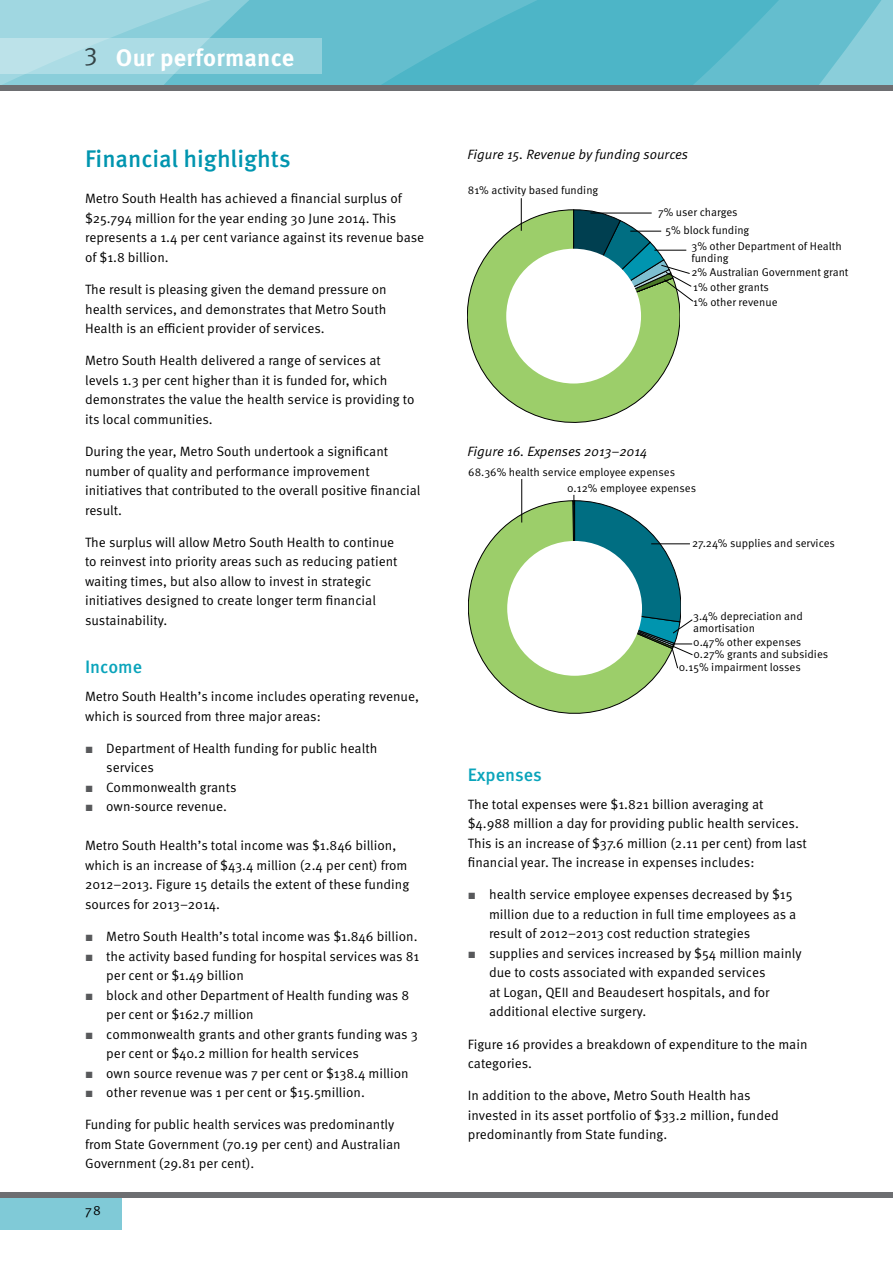
<style>
.page{position:relative;width:893px;height:1263px;background:#fff}
.page>*{position:absolute;margin:0;border:0;box-sizing:border-box;transform-origin:0 0}
.t1{font:500 24px "Meta OT";color:#0095af}
.t2{font:700 24px "Meta OT";letter-spacing:.01em;color:#fff}
.t3{font:500 18px "Meta OT";color:#0aa4bb}
.t4{font:13.5px/19.5px "Meta OT Norm";color:#000}
.t5{font:13.5px "Meta OT Norm Ita";color:#000}
.t6{font:11.25px/12px "Meta OT Norm";color:#000}
.s1{font-family:"Arial";color:#58595b}
</style>
<div class="page">
<div style="left:0;top:1195px;width:121px;height:35px;background:#80cad7"></div>
<div style="left:0;top:1192px;width:893px;height:6px;background:#6d6e71"></div>
<svg style="left:0;top:0;width:401px;height:85px;background:#7cc8d5"></svg>
<svg style="left:401px;top:0;width:492px;height:85px;background:#5abacb"></svg>
<div style="left:0;top:39px;width:321px;height:35px;background:linear-gradient(to right,#bfe4eb,#8aceda)"></div>
<div style="left:0;top:85px;width:893px;height:6px;background:#6d6e71"></div>
<svg style="left:467px;top:210px;width:213px;height:212px"></svg>
<div style="left:506px;top:249px;width:135px;height:134px;background:#fff;border-radius:50%"></div>
<hr style="left:521px;top:198px;width:1px;height:33px;background:#000">
<svg style="left:574px;top:210px;width:120px;height:106px"></svg>
<hr style="left:521px;top:479px;width:1px;height:43px;background:#000">
<svg style="left:468px;top:495px;width:225px;height:218px"></svg>
<h1 class="t2" style="left:85px;top:42px;width:211px"><sup>3</sup> Our performance</h1>
<h1 class="t1" style="left:85px;top:144px;width:207px">Financial highlights</h1>
<p class="t4" style="left:85px;top:189px;width:341px">Metro South Health has achieved a financial surplus of $25.794 million for the year ending 30 June 2014. This represents a 1.4 per cent variance against its revenue base of $1.8 billion.</p>
<p class="t4" style="left:85px;top:280px;width:303px;text-align:justify">The result is pleasing given the demand pressure on health services, and demonstrates that Metro South Health is an efficient provider of services.</p>
<p class="t4" style="left:85px;top:351px;width:331px">Metro South Health delivered a range of services at levels 1.3 per cent higher than it is funded for, which demonstrates the value the health service is providing to its local communities.</p>
<p class="t4" style="left:85px;top:442px;width:337px">During the year, Metro South undertook a significant number of quality and performance improvement initiatives that contributed to the overall positive financial result.</p>
<p class="t4" style="left:85px;top:533px;width:314px">The surplus will allow Metro South Health to continue to reinvest into priority areas such as reducing patient waiting times, but also allow to invest in strategic initiatives designed to create longer term financial sustainability.</p>
<h2 class="t3" style="left:85px;top:656px;width:59px">Income</h2>
<p class="t4" style="left:85px;top:687px;width:336px">Metro South Health’s income includes operating revenue, which is sourced from three major areas:</p>
<p class="t4" style="left:106px;top:738px;width:273px;text-indent:-21px"><span class="s1">■</span> Department of Health funding for public health services</p>
<p class="t4" style="left:85px;top:777px;width:153px"><span class="s1">■</span> Commonwealth grants</p>
<p class="t4" style="left:85px;top:797px;width:143px"><span class="s1">■</span> own-source revenue.</p>
<p class="t4" style="left:85px;top:836px;width:326px">Metro South Health’s total income was $1.846 billion, which is an increase of $43.4 million (2.4 per cent) from 2012–2013. Figure 15 details the extent of these funding sources for 2013–2014.</p>
<p class="t4" style="left:85px;top:927px;width:334px"><span class="s1">■</span> Metro South Health’s total income was $1.846 billion.</p>
<p class="t4" style="left:106px;top:946px;width:315px;text-indent:-21px"><span class="s1">■</span> the activity based funding for hospital services was 81 per cent or $1.49 billion</p>
<p class="t4" style="left:106px;top:985px;width:304px;text-indent:-21px"><span class="s1">■</span> block and other Department of Health funding was 8 per cent or $162.7 million</p>
<p class="t4" style="left:106px;top:1024px;width:313px;text-indent:-21px"><span class="s1">■</span> commonwealth grants and other grants funding was 3 per cent or $40.2 million for health services</p>
<p class="t4" style="left:85px;top:1063px;width:325px"><span class="s1">■</span> own source revenue was 7 per cent or $138.4 million</p>
<p class="t4" style="left:85px;top:1083px;width:281px"><span class="s1">■</span> other revenue was 1 per cent or $15.5million.</p>
<p class="t4" style="left:85px;top:1115px;width:317px">Funding for public health services was predominantly from State Government (70.19 per cent) and Australian<br>Government (29.81 per cent).</p>
<p class="t4" style="left:85px;top:1201px;width:17px">78</p>
<p class="t5" style="left:468px;top:146px;width:222px">Figure 15. Revenue by funding sources</p>
<p class="t6" style="left:468px;top:184px;width:132px">81% activity based funding</p>
<p class="t6" style="left:658px;top:206px;width:81px">7% user charges</p>
<p class="t6" style="left:691px;top:240px;width:152px">3% other Department of Health funding</p>
<p class="t6" style="left:691px;top:266px;width:159px">2% Australian Government grant</p>
<p class="t6" style="left:693px;top:296px;width:86px">1% other revenue</p>
<p class="t6" style="left:665px;top:224px;width:85px">5% block funding</p>
<p class="t6" style="left:693px;top:281px;width:77px">1% other grants</p>
<p class="t5" style="left:468px;top:443px;width:181px">Figure 16. Expenses 2013–2014</p>
<p class="t6" style="left:567px;top:464px;width:130px;line-height:15.9px;text-indent:-99px">68.36% health service employee expenses<br>0.12% employee expenses</p>
<p class="t6" style="left:692px;top:537px;width:144px">27.24% supplies and services</p>
<p class="t6" style="left:693px;top:610px;width:111px">3.4% depreciation and amortisation</p>
<p class="t6" style="left:693px;top:636px;width:110px">0.47% other expenses</p>
<p class="t6" style="left:694px;top:648px;width:136px">0.27% grants and subsidies</p>
<p class="t6" style="left:679px;top:662px;width:123px">0.15% impairment losses</p>
<h2 class="t3" style="left:468px;top:763px;width:76px">Expenses</h2>
<p class="t4" style="left:468px;top:794px;width:340px">The total expenses were $1.821 billion averaging at $4.988 million a day for providing public health services.<br>This is an increase of $37.6 million (2.11 per cent) from last financial year. The increase in expenses includes:</p>
<p class="t4" style="left:489px;top:885px;width:309px;text-indent:-21px"><span class="s1">■</span> health service employee expenses decreased by $15 million due to a reduction in full time employees as a result of 2012–2013 cost reduction strategies</p>
<p class="t4" style="left:489px;top:944px;width:314px;text-indent:-21px"><span class="s1">■</span> supplies and services increased by $54 million mainly due to costs associated with expanded services<br>at Logan, QEII and Beaudesert hospitals, and for additional elective surgery.</p>
<p class="t4" style="left:468px;top:1034px;width:341px">Figure 16 provides a breakdown of expenditure to the main categories.</p>
<p class="t4" style="left:468px;top:1086px;width:313px">In addition to the above, Metro South Health has invested in its asset portfolio of $33.2 million, funded predominantly from State funding.</p>
</div>
